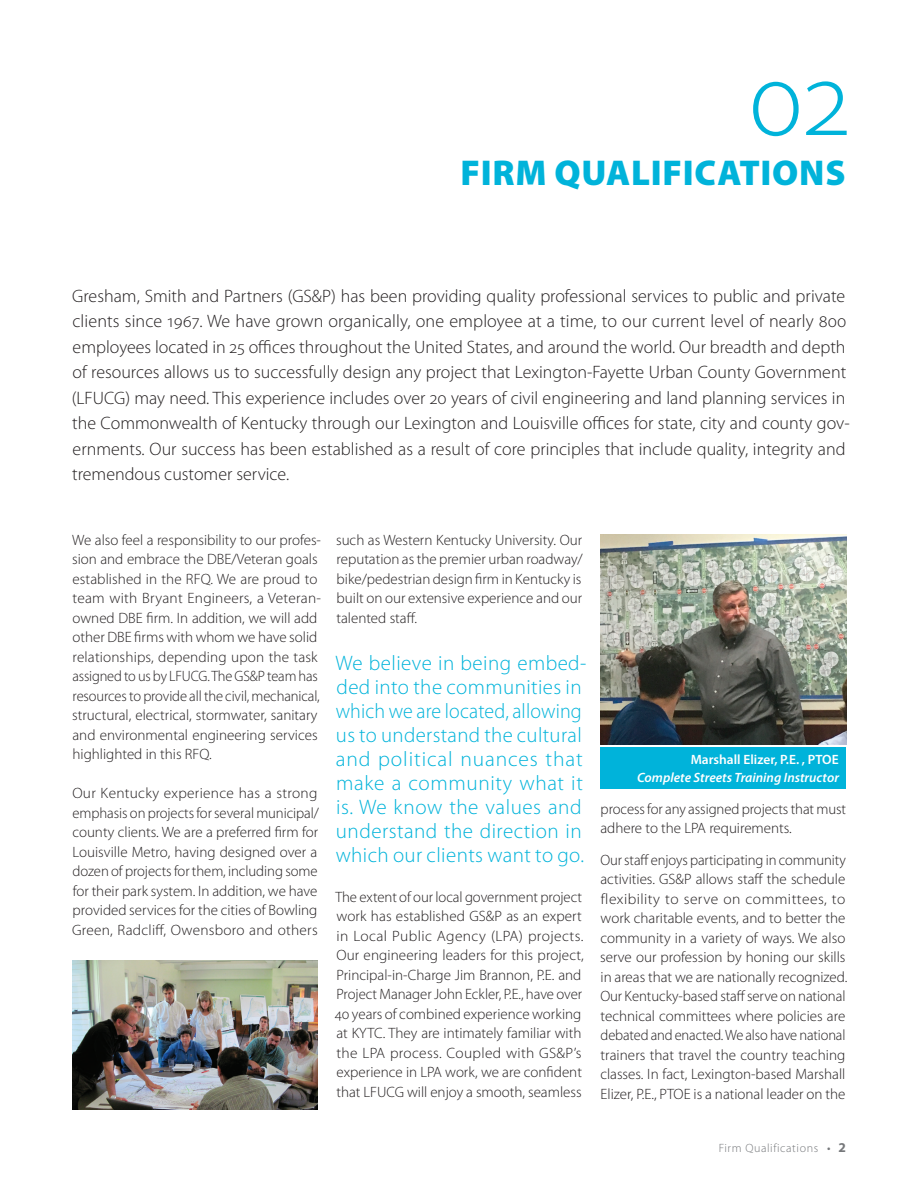
<style>
.page{position:relative;width:918px;height:1188px;background:#fff}
.page>*{position:absolute;margin:0;border:0;box-sizing:border-box;transform-origin:0 0}
.t1{font:300 108px "Myriad Pro";color:#00b3da}
.t2{font:900 36px "Myriad Pro";letter-spacing:.02em;color:#00b3da}
.t3{font:300 21px/24px "Myriad Pro";letter-spacing:.02em;color:#00b3da}
.t4{font:300 18px/25.5px "Myriad Pro";color:#231f20}
.t5{font:300 15px/19.5px "Myriad Pro";color:#231f20}
.t6{font:italic 600 13.5px "Myriad Pro";color:#fff}
.t7{font:600 13.5px "Myriad Pro";color:#fff}
.t8{font:300 12px "Myriad Pro";letter-spacing:.05em;color:#76787b}
.s1{font-weight:700;font-stretch:condensed}
.s2{font-weight:700;font-size:13.5px}
</style>
<div class="page">
<img style="left:600px;top:534px;width:246px;height:210px">
<div style="left:600px;top:747px;width:246px;height:42px;background:#00b3da"></div>
<img style="left:72px;top:961px;width:246px;height:149px">
<h1 class="t1" style="left:748px;top:40px;width:103px">02</h1>
<h2 class="t2" style="left:460px;top:152px;width:387px">FIRM QUALIFICATIONS</h2>
<p class="t4" style="left:72px;top:283px;width:779px">Gresham, Smith and Partners (GS&amp;P) has been providing quality professional services to public and private clients since 1967. We have grown organically, one employee at a time, to our current level of nearly 800 employees located in 25 offices throughout the United States, and around the world. Our breadth and depth of resources allows us to successfully design any project that Lexington-Fayette Urban County Government (LFUCG) may need. This experience includes over 20 years of civil engineering and land planning services in the Commonwealth of Kentucky through our Lexington and Louisville offices for state, city and county gov&shy;ernments. Our success has been established as a result of core principles that include quality, integrity and tremendous customer service.</p>
<p class="t5" style="left:72px;top:530px;width:251px">We also feel a responsibility to our profes&shy;sion and embrace the DBE/Veteran goals established in the RFQ. We are proud to team with Bryant Engineers, a Veteran&shy;owned DBE firm. In addition, we will add other DBE firms with whom we have solid relationships, depending upon the task assigned to us by LFUCG. The GS&amp;P team has resources to provide all the civil, mechanical, structural, electrical, stormwater, sanitary and environmental engineering services highlighted in this RFQ.</p>
<p class="t5" style="left:72px;top:784px;width:248px;text-align:justify">Our Kentucky experience has a strong emphasis on projects for several municipal/ county clients. We are a preferred firm for Louisville Metro, having designed over a dozen of projects for them, including some for their park system. In addition, we have provided services for the cities of Bowling Green, Radcliff, Owensboro and others</p>
<p class="t5" style="left:336px;top:530px;width:248px;text-align:justify">such as Western Kentucky University. Our reputation as the premier urban roadway/ bike/pedestrian design firm in Kentucky is built on our extensive experience and our talented staff.</p>
<p class="t3" style="left:335px;top:651px;width:253px">We believe in being embed&shy;ded into the communities in which we are located, allowing us to understand the cultural and political nuances that make a community what it is. We know the values and understand the direction in which our clients want to go.</p>
<p class="t5" style="left:335px;top:887px;width:251px">The extent of our local government project work has established GS&amp;P as an expert in Local Public Agency (LPA) projects.<br>Our engineering leaders for this project, Principal-in-Charge Jim Brannon, P.E. and Project Manager John Eckler, P.E., have over 40 years of combined experience working at KYTC. They are intimately familiar with the LPA process. Coupled with GS&amp;P’s experience in LPA work, we are confident that LFUCG will enjoy a smooth, seamless</p>
<p class="t7" style="left:691px;top:752px;width:149px">Marshall Elizer, P.E. , PTOE</p>
<p class="t6" style="left:637px;top:770px;width:204px">Complete Streets Training Instructor</p>
<p class="t5" style="left:600px;top:799px;width:247px">process for any assigned projects that must adhere to the LPA requirements.</p>
<p class="t5" style="left:600px;top:850px;width:249px">Our staff enjoys participating in community activities. GS&amp;P allows staff the schedule flexibility to serve on committees, to work charitable events, and to better the community in a variety of ways. We also serve our profession by honing our skills in areas that we are nationally recognized.<br>Our Kentucky-based staff serve on national technical committees where policies are debated and enacted. We also have national trainers that travel the country teaching classes. In fact, Lexington-based Marshall Elizer, P.E., PTOE is a national leader on the</p>
<p class="t8" style="left:719px;top:1141px;width:129px">Firm Qualifications <span class="s1">•</span> <span class="s2">2</span></p>
</div>
